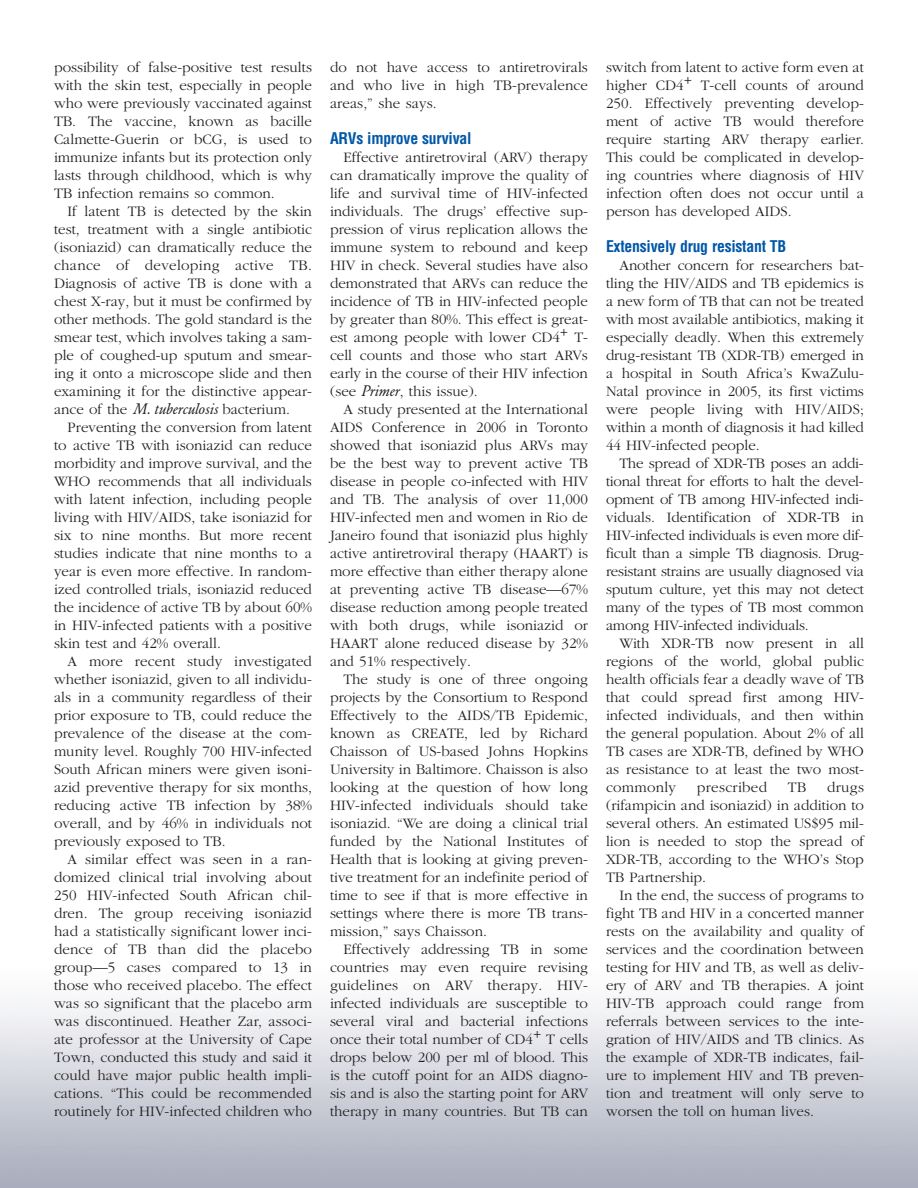
<style>
.page{position:relative;width:918px;height:1188px;background:#fff}
.page>*{position:absolute;margin:0;border:0;box-sizing:border-box;transform-origin:0 0}
.t1{font:700 condensed 15.75px "Helvetica";letter-spacing:-.015em;color:#0157a8}
.t2{font:300 15px/18px "Garamond";color:#231f20;text-align:justify}
.t3{font:300 15px "Garamond";letter-spacing:.02em;color:#231f20}
.s1{font-family:"Garamond BE";font-weight:400;font-style:italic}
</style>
<div class="page">
<p class="t2" style="left:54px;top:58px;width:260px">possibility of false-positive test results with the skin test, especially in people who were previously vaccinated against TB. The vaccine, known as bacille Calmette-Guerin or bCG, is used to immunize infants but its protection only lasts through childhood, which is why TB infection remains so common.</p>
<p class="t2" style="left:54px;top:202px;width:260px;text-indent:14px">If latent TB is detected by the skin test, treatment with a single antibiotic (isoniazid) can dramatically reduce the chance of developing active TB.<br>Diagnosis of active TB is done with a chest X-ray, but it must be confirmed by other methods. The gold standard is the smear test, which involves taking a sam&shy;ple of coughed-up sputum and smear&shy;ing it onto a microscope slide and then examining it for the distinctive appear&shy;ance of the <span class="s1">M. tuberculosis</span> bacterium.</p>
<p class="t2" style="left:54px;top:418px;width:260px;text-indent:14px">Preventing the conversion from latent to active TB with isoniazid can reduce morbidity and improve survival, and the WHO recommends that all individuals with latent infection, including people living with HIV/AIDS, take isoniazid for six to nine months. But more recent studies indicate that nine months to a year is even more effective. In random&shy;ized controlled trials, isoniazid reduced the incidence of active TB by about 60% in HIV-infected patients with a positive skin test and 42% overall.</p>
<p class="t2" style="left:54px;top:652px;width:260px;text-indent:14px">A more recent study investigated whether isoniazid, given to all individu&shy;als in a community regardless of their prior exposure to TB, could reduce the prevalence of the disease at the com&shy;munity level. Roughly 700 HIV-infected South African miners were given isoni&shy;azid preventive therapy for six months, reducing active TB infection by 38% overall, and by 46% in individuals not previously exposed to TB.</p>
<p class="t2" style="left:54px;top:850px;width:260px;text-indent:14px">A similar effect was seen in a ran&shy;domized clinical trial involving about 250 HIV-infected South African chil&shy;dren. The group receiving isoniazid had a statistically significant lower inci&shy;dence of TB than did the placebo group—5 cases compared to 13 in those who received placebo. The effect was so significant that the placebo arm was discontinued. Heather Zar, associ&shy;ate professor at the University of Cape Town, conducted this study and said it could have major public health impli&shy;cations. “This could be recommended routinely for HIV-infected children who</p>
<p class="t2" style="left:330px;top:58px;width:259px">do not have access to antiretrovirals and who live in high TB-prevalence areas,” she says.</p>
<p class="t1" style="left:330px;top:129px;width:143px">ARVs improve survival</p>
<p class="t2" style="left:330px;top:148px;width:260px;text-indent:14px">Effective antiretroviral (ARV) therapy can dramatically improve the quality of life and survival time of HIV-infected individuals. The drugs’ effective sup&shy;pression of virus replication allows the immune system to rebound and keep HIV in check. Several studies have also demonstrated that ARVs can reduce the incidence of TB in HIV-infected people by greater than 80%. This effect is great&shy;est among people with lower CD4+ T&shy;cell counts and those who start ARVs early in the course of their HIV infection (see <span class="s1">Primer</span>, this issue).</p>
<p class="t2" style="left:330px;top:400px;width:260px;text-indent:14px">A study presented at the International AIDS Conference in 2006 in Toronto showed that isoniazid plus ARVs may be the best way to prevent active TB disease in people co-infected with HIV and TB. The analysis of over 11,000<br>HIV-infected men and women in Rio de Janeiro found that isoniazid plus highly active antiretroviral therapy (HAART) is more effective than either therapy alone at preventing active TB disease—67% disease reduction among people treated with both drugs, while isoniazid or HAART alone reduced disease by 32% and 51% respectively.</p>
<p class="t2" style="left:330px;top:670px;width:260px;text-indent:14px">The study is one of three ongoing projects by the Consortium to Respond Effectively to the AIDS/TB Epidemic, known as CREATE, led by Richard Chaisson of US-based Johns Hopkins University in Baltimore. Chaisson is also looking at the question of how long HIV-infected individuals should take isoniazid. “We are doing a clinical trial funded by the National Institutes of Health that is looking at giving preven&shy;tive treatment for an indefinite period of time to see if that is more effective in settings where there is more TB trans&shy;mission,” says Chaisson.</p>
<p class="t2" style="left:330px;top:940px;width:260px;text-indent:14px">Effectively addressing TB in some countries may even require revising guidelines on ARV therapy. HIV&shy;infected individuals are susceptible to several viral and bacterial infections once their total number of CD4+ T cells drops below 200 per ml of blood. This is the cutoff point for an AIDS diagno&shy;sis and is also the starting point for ARV therapy in many countries. But TB can</p>
<p class="t2" style="left:606px;top:58px;width:260px">switch from latent to active form even at higher CD4+ T-cell counts of around 250. Effectively preventing develop&shy;ment of active TB would therefore require starting ARV therapy earlier.<br>This could be complicated in develop&shy;ing countries where diagnosis of HIV infection often does not occur until a person has developed AIDS.</p>
<p class="t1" style="left:606px;top:237px;width:182px">Extensively drug resistant TB</p>
<p class="t2" style="left:606px;top:256px;width:260px;text-indent:14px">Another concern for researchers bat&shy;tling the HIV/AIDS and TB epidemics is a new form of TB that can not be treated with most available antibiotics, making it especially deadly. When this extremely drug-resistant TB (XDR-TB) emerged in a hospital in South Africa’s KwaZulu-Natal province in 2005, its first victims were people living with HIV/AIDS; within a month of diagnosis it had killed 44 HIV-infected people.</p>
<p class="t2" style="left:606px;top:454px;width:260px;text-indent:14px">The spread of XDR-TB poses an addi&shy;tional threat for efforts to halt the devel&shy;opment of TB among HIV-infected indi&shy;viduals. Identification of XDR-TB in HIV-infected individuals is even more dif&shy;ficult than a simple TB diagnosis. Drug&shy;resistant strains are usually diagnosed via sputum culture, yet this may not detect many of the types of TB most common among HIV-infected individuals.</p>
<p class="t2" style="left:606px;top:634px;width:260px;text-indent:14px">With XDR-TB now present in all regions of the world, global public health officials fear a deadly wave of TB that could spread first among HIV&shy;infected individuals, and then within the general population. About 2% of all TB cases are XDR-TB, defined by WHO as resistance to at least the two most&shy;commonly</p>
<p class="t2" style="left:606px;top:778px;width:260px;text-indent:221px">drugs (rifampicin and isoniazid) in addition to several others. An estimated US$95 mil&shy;lion is needed to stop the spread of XDR-TB, according to the WHO’s Stop TB Partnership.</p>
<p class="t2" style="left:606px;top:886px;width:260px;text-indent:14px">In the end, the success of programs to fight TB and HIV in a concerted manner rests on the availability and quality of services and the coordination between testing for HIV and TB, as well as deliv&shy;ery of ARV and TB therapies. A joint HIV-TB approach could range from referrals between services to the inte&shy;gration of HIV/AIDS and TB clinics. As the example of XDR-TB indicates, fail&shy;ure to implement HIV and TB preven&shy;tion and treatment will only serve to worsen the toll on human lives.</p>
<p class="t3" style="left:697px;top:778px;width:72px">prescribed</p>
<p class="t2" style="left:788px;top:778px;width:20px">TB</p>
</div>
